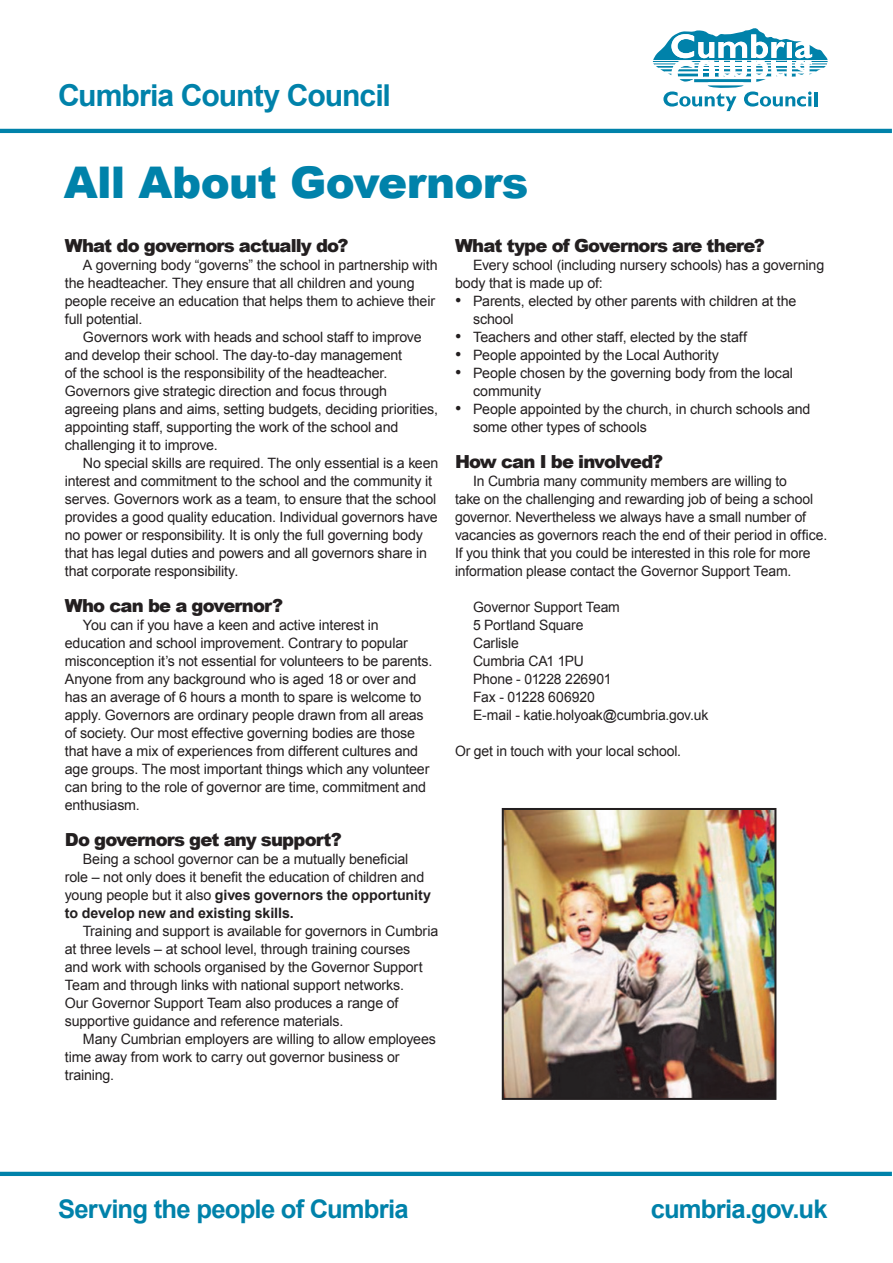
<style>
.page{position:relative;width:893px;height:1263px;background:#fff}
.page>*{position:absolute;margin:0;border:0;box-sizing:border-box;transform-origin:0 0}
.t1{font:900 43.65px "Arial";letter-spacing:-.015em;color:#0082aa}
.t2{font:700 30.15px "Arial";letter-spacing:-.035em;color:#0082aa}
.t3{font:700 25.65px "Arial";letter-spacing:-.03em;color:#0082aa}
.t4{font:900 18px "Arial";letter-spacing:-.045em;color:#231f20}
.t5{font:14.25px/18px "Arial";letter-spacing:-.01em;color:#231f20}
.s1{font-weight:700}
.s2{font-family:"Times New Roman";font-size:18px}
</style>
<div class="page">
<hr style="left:0;top:129px;width:892px;height:4px;background:#0082aa">
<svg style="left:653px;top:28px;width:175px;height:83px"></svg>
<hr style="left:0;top:1172px;width:892px;height:4px;background:#0082aa">
<img style="left:505px;top:811px;width:268px;height:286px">
<div style="left:502px;top:808px;width:274px;height:292px;border:2px solid #231f20"></div>
<p class="t2" style="left:58px;top:76px;width:335px">Cumbria County Council</p>
<p class="t1" style="left:64px;top:151px;width:466px">All About Governors</p>
<p class="t4" style="left:65px;top:233px;width:285px">What do governors actually do?</p>
<p class="t5" style="left:65px;top:256px;width:374px;text-indent:18px">A governing body “governs” the school in partnership with the headteacher. They ensure that all children and young people receive an education that helps them to achieve their full potential.</p>
<p class="t5" style="left:65px;top:328px;width:375px;text-indent:18px">Governors work with heads and school staff to improve and develop their school. The day-to-day management<br>of the school is the responsibility of the headteacher.<br>Governors give strategic direction and focus through agreeing plans and aims, setting budgets, deciding priorities, appointing staff, supporting the work of the school and challenging it to improve.</p>
<p class="t5" style="left:65px;top:454px;width:375px;text-indent:18px">No special skills are required. The only essential is a keen interest and commitment to the school and the community it serves. Governors work as a team, to ensure that the school provides a good quality education. Individual governors have no power or responsibility. It is only the full governing body that has legal duties and powers and all governors share in that corporate responsibility.</p>
<p class="t4" style="left:65px;top:593px;width:220px">Who can be a governor?</p>
<p class="t5" style="left:65px;top:616px;width:369px;text-indent:18px">You can if you have a keen and active interest in education and school improvement. Contrary to popular misconception it’s not essential for volunteers to be parents.<br>Anyone from any background who is aged 18 or over and has an average of 6 hours a month to spare is welcome to apply. Governors are ordinary people drawn from all areas of society. Our most effective governing bodies are those that have a mix of experiences from different cultures and age groups. The most important things which any volunteer can bring to the role of governor are time, commitment and enthusiasm.</p>
<p class="t4" style="left:65px;top:827px;width:278px">Do governors get any support?</p>
<p class="t5" style="left:65px;top:850px;width:368px;text-indent:18px">Being a school governor can be a mutually beneficial role – not only does it benefit the education of children and young people but it also <span class="s1">gives governors the opportunity to develop new and existing skills.</span></p>
<p class="t5" style="left:65px;top:922px;width:375px;text-indent:18px">Training and support is available for governors in Cumbria at three levels – at school level, through training courses<br>and work with schools organised by the Governor Support Team and through links with national support networks.<br>Our Governor Support Team also produces a range of supportive guidance and reference materials.</p>
<p class="t5" style="left:65px;top:1030px;width:373px;text-indent:18px">Many Cumbrian employers are willing to allow employees time away from work to carry out governor business or training.</p>
<p class="t4" style="left:455px;top:233px;width:311px">What type of Governors are there?</p>
<p class="t5" style="left:455px;top:256px;width:371px;text-indent:18px">Every school (including nursery schools) has a governing body that is made up of:</p>
<p class="t5" style="left:473px;top:292px;width:325px;text-indent:-18px"><span class="s2">•</span> Parents, elected by other parents with children at the school</p>
<p class="t5" style="left:455px;top:328px;width:294px"><span class="s2">•</span> Teachers and other staff, elected by the staff</p>
<p class="t5" style="left:455px;top:346px;width:265px"><span class="s2">•</span> People appointed by the Local Authority</p>
<p class="t5" style="left:473px;top:364px;width:321px;text-indent:-18px"><span class="s2">•</span> People chosen by the governing body from the local community</p>
<p class="t5" style="left:473px;top:400px;width:339px;text-indent:-18px"><span class="s2">•</span> People appointed by the church, in church schools and some other types of schools</p>
<p class="t4" style="left:455px;top:449px;width:210px">How can I be involved?</p>
<p class="t5" style="left:455px;top:472px;width:374px;text-indent:18px">In Cumbria many community members are willing to<br>take on the challenging and rewarding job of being a school governor. Nevertheless we always have a small number of vacancies as governors reach the end of their period in office.<br>If you think that you could be interested in this role for more information please contact the Governor Support Team.</p>
<p class="t5" style="left:473px;top:598px;width:148px">Governor Support Team</p>
<p class="t5" style="left:473px;top:616px;width:112px">5 Portland Square</p>
<p class="t5" style="left:473px;top:634px;width:47px">Carlisle</p>
<p class="t5" style="left:473px;top:652px;width:112px">Cumbria CA1 1PU</p>
<p class="t5" style="left:473px;top:670px;width:140px">Phone - 01228 226901</p>
<p class="t5" style="left:473px;top:688px;width:123px">Fax - 01228 606920</p>
<p class="t5" style="left:473px;top:706px;width:237px">E-mail - katie.holyoak@cumbria.gov.uk</p>
<p class="t5" style="left:455px;top:742px;width:228px">Or get in touch with your local school.</p>
<p class="t3" style="left:58px;top:1192px;width:352px">Serving the people of Cumbria</p>
<p class="t3" style="left:651px;top:1192px;width:178px">cumbria.gov.uk</p>
</div>
